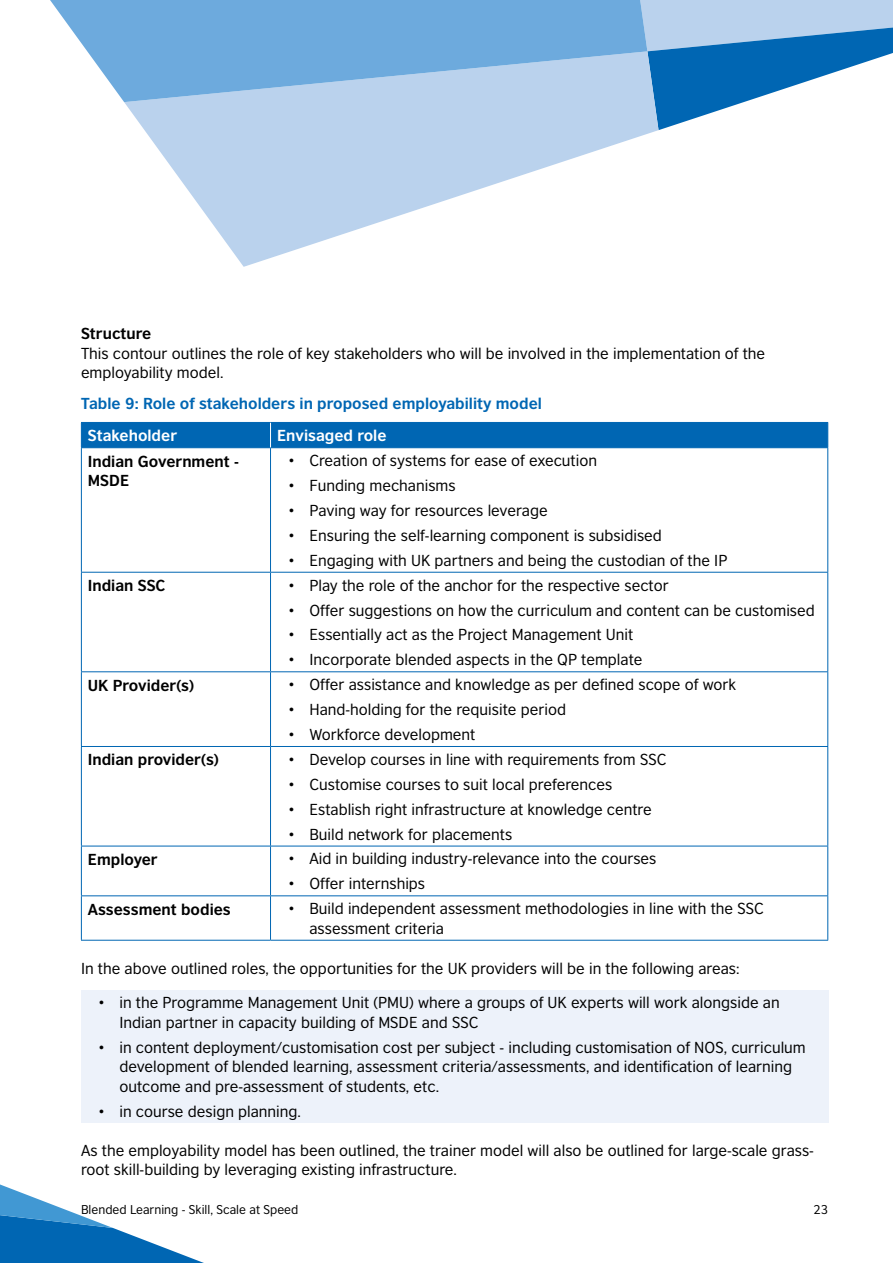
<style>
.page{position:relative;width:893px;height:1263px;background:#fff}
.page>*{position:absolute;margin:0;border:0;box-sizing:border-box;transform-origin:0 0}
.t1{font:15px/19.5px "British Council Sans";color:#000}
.t2{font:700 15px/19.5px "British Council Sans";color:#000}
.t3{font:700 15px "British Council Sans";color:#0066b3}
.t4{font:700 15px "British Council Sans";color:#fff}
.t5{font:12px "British Council Sans";color:#000}
</style>
<div class="page">
<svg style="left:0;top:1184px;width:204px;height:79px"></svg>
<hr style="left:81px;top:448px;width:1px;height:124px;background:#0066b3">
<hr style="left:270px;top:448px;width:1px;height:124px;background:#0066b3">
<hr style="left:827px;top:448px;width:1px;height:124px;background:#0066b3">
<hr style="left:81px;top:572px;width:190px;height:1px;background:#0066b3">
<hr style="left:81px;top:573px;width:1px;height:98px;background:#0066b3">
<hr style="left:271px;top:572px;width:557px;height:1px;background:#0066b3">
<hr style="left:270px;top:573px;width:1px;height:98px;background:#0066b3">
<hr style="left:827px;top:573px;width:1px;height:98px;background:#0066b3">
<hr style="left:81px;top:671px;width:190px;height:1px;background:#0066b3">
<hr style="left:81px;top:672px;width:1px;height:74px;background:#0066b3">
<hr style="left:271px;top:671px;width:557px;height:1px;background:#0066b3">
<hr style="left:270px;top:672px;width:1px;height:74px;background:#0066b3">
<hr style="left:827px;top:672px;width:1px;height:74px;background:#0066b3">
<hr style="left:81px;top:746px;width:190px;height:1px;background:#0066b3">
<hr style="left:81px;top:747px;width:1px;height:99px;background:#0066b3">
<hr style="left:271px;top:746px;width:557px;height:1px;background:#0066b3">
<hr style="left:270px;top:747px;width:1px;height:99px;background:#0066b3">
<hr style="left:827px;top:747px;width:1px;height:99px;background:#0066b3">
<hr style="left:81px;top:846px;width:190px;height:1px;background:#0066b3">
<hr style="left:81px;top:846px;width:1px;height:49px;background:#0066b3">
<hr style="left:271px;top:846px;width:557px;height:1px;background:#0066b3">
<hr style="left:270px;top:846px;width:1px;height:49px;background:#0066b3">
<hr style="left:827px;top:846px;width:1px;height:49px;background:#0066b3">
<hr style="left:81px;top:895px;width:190px;height:1px;background:#0066b3">
<hr style="left:81px;top:896px;width:1px;height:44px;background:#0066b3">
<hr style="left:271px;top:895px;width:557px;height:1px;background:#0066b3">
<hr style="left:270px;top:896px;width:1px;height:44px;background:#0066b3">
<hr style="left:827px;top:896px;width:1px;height:44px;background:#0066b3">
<hr style="left:81px;top:940px;width:190px;height:1px;background:#0066b3">
<hr style="left:271px;top:940px;width:557px;height:1px;background:#0066b3">
<div style="left:81px;top:422px;width:747px;height:26px;background:#0066b3"></div>
<div style="left:81px;top:990px;width:747px;height:132px;background:#edf2fa"></div>
<svg style="left:647px;top:0;width:246px;height:130px"></svg>
<svg style="left:124px;top:51px;width:534px;height:216px;fill:#bad2ed"></svg>
<svg style="left:50px;top:0;width:597px;height:102px;background:#87b8e2"></svg>
<p class="t2" style="left:81px;top:324px;width:72px">Structure</p>
<p class="t1" style="left:81px;top:343px;width:686px">This contour outlines the role of key stakeholders who will be involved in the implementation of the employability model.</p>
<p class="t3" style="left:81px;top:394px;width:462px">Table 9: Role of stakeholders in proposed employability model</p>
<p class="t4" style="left:88px;top:426px;width:91px">Stakeholder</p>
<p class="t4" style="left:277px;top:426px;width:111px">Envisaged role</p>
<p class="t2" style="left:88px;top:451px;width:153px">Indian Government -<br>MSDE</p>
<p class="t1" style="left:288px;top:451px;width:311px">• Creation of systems for ease of execution</p>
<p class="t1" style="left:288px;top:476px;width:169px">• Funding mechanisms</p>
<p class="t1" style="left:288px;top:500px;width:261px">• Paving way for resources leverage</p>
<p class="t1" style="left:288px;top:525px;width:376px">• Ensuring the self-learning component is subsidised</p>
<p class="t1" style="left:288px;top:550px;width:441px">• Engaging with UK partners and being the custodian of the IP</p>
<p class="t2" style="left:88px;top:575px;width:79px">Indian SSC</p>
<p class="t1" style="left:288px;top:575px;width:382px">• Play the role of the anchor for the respective sector</p>
<p class="t1" style="left:288px;top:600px;width:528px">• Offer suggestions on how the curriculum and content can be customised</p>
<p class="t1" style="left:288px;top:625px;width:347px">• Essentially act as the Project Management Unit</p>
<p class="t1" style="left:288px;top:650px;width:356px">• Incorporate blended aspects in the QP template</p>
<p class="t2" style="left:88px;top:675px;width:108px">UK Provider(s)</p>
<p class="t1" style="left:288px;top:675px;width:450px">• Offer assistance and knowledge as per defined scope of work</p>
<p class="t1" style="left:288px;top:700px;width:280px">• Hand-holding for the requisite period</p>
<p class="t1" style="left:288px;top:725px;width:189px">• Workforce development</p>
<p class="t2" style="left:88px;top:750px;width:133px">Indian provider(s)</p>
<p class="t1" style="left:288px;top:749px;width:380px">• Develop courses in line with requirements from SSC</p>
<p class="t1" style="left:288px;top:774px;width:326px">• Customise courses to suit local preferences</p>
<p class="t1" style="left:288px;top:799px;width:365px">• Establish right infrastructure at knowledge centre</p>
<p class="t1" style="left:288px;top:824px;width:226px">• Build network for placements</p>
<p class="t2" style="left:88px;top:849px;width:72px">Employer</p>
<p class="t1" style="left:288px;top:849px;width:370px">• Aid in building industry-relevance into the courses</p>
<p class="t1" style="left:288px;top:874px;width:139px">• Offer internships</p>
<p class="t2" style="left:88px;top:899px;width:144px">Assessment bodies</p>
<p class="t1" style="left:309px;top:899px;width:456px;text-indent:-22px">• Build independent assessment methodologies in line with the SSC assessment criteria</p>
<p class="t1" style="left:81px;top:958px;width:660px">In the above outlined roles, the opportunities for the UK providers will be in the following areas:</p>
<p class="t1" style="left:119px;top:993px;width:662px;text-indent:-22px">• in the Programme Management Unit (PMU) where a groups of UK experts will work alongside an<br>Indian partner in capacity building of MSDE and SSC</p>
<p class="t1" style="left:119px;top:1037px;width:688px;text-indent:-22px">• in content deployment/customisation cost per subject - including customisation of NOS, curriculum development of blended learning, assessment criteria/assessments, and identification of learning outcome and pre-assessment of students, etc.</p>
<p class="t1" style="left:98px;top:1101px;width:205px">• in course design planning.</p>
<p class="t1" style="left:81px;top:1140px;width:734px">As the employability model has been outlined, the trainer model will also be outlined for large-scale grass&shy;root skill-building by leveraging existing infrastructure.</p>
<p class="t5" style="left:81px;top:1202px;width:219px">Blended Learning - Skill, Scale at Speed</p>
<p class="t5" style="left:813px;top:1202px;width:16px">23</p>
</div>
